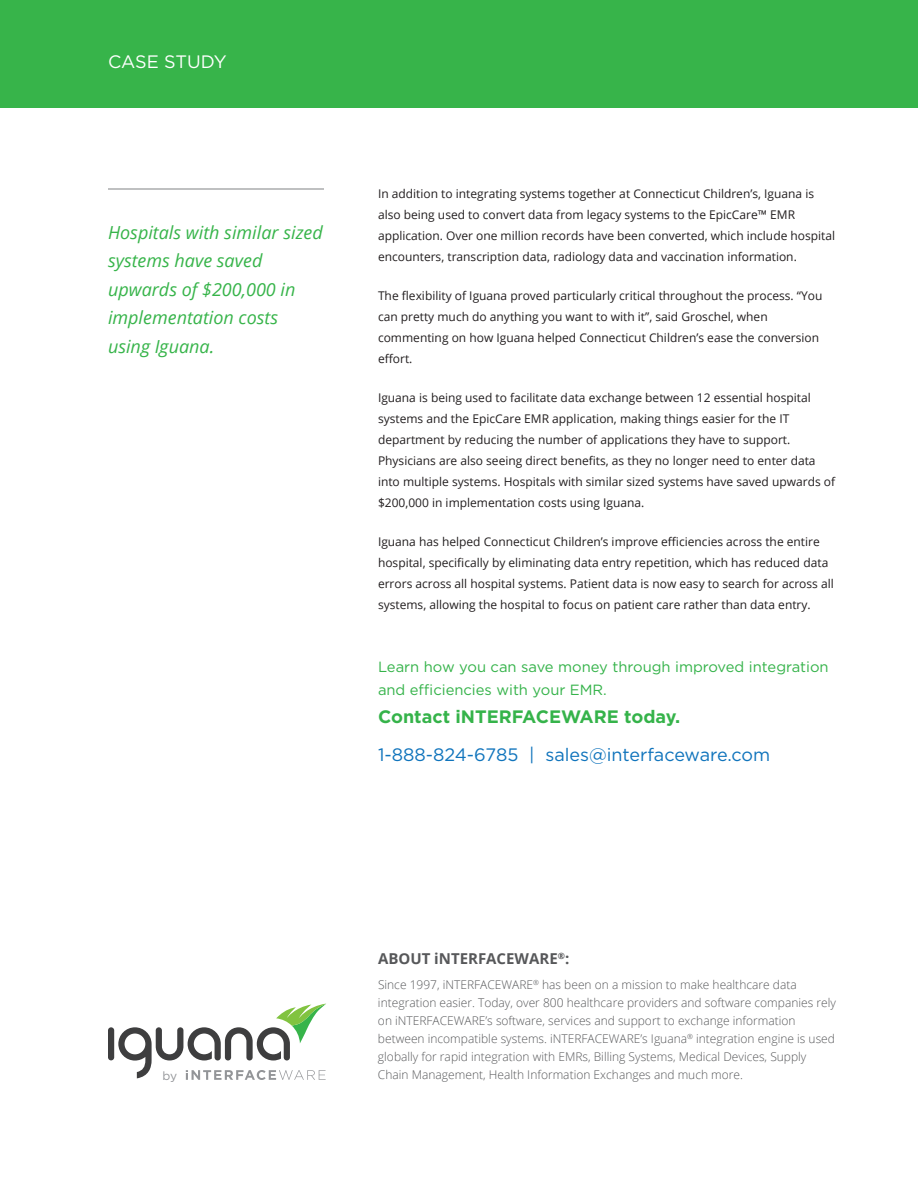
<style>
.page{position:relative;width:918px;height:1188px;background:#fff}
.page>*{position:absolute;margin:0;border:0;box-sizing:border-box;transform-origin:0 0}
.t1{font:italic 18px/28.5px "Open Sans";color:#37b44a}
.t2{font:18px "Gotham";color:#1074bc}
.t3{font:700 18px "Gotham";color:#35b34a}
.t4{font:18px "Gotham";color:#fff}
.t5{font:700 15px "Open Sans";color:#57585a}
.t6{font:14.85px/22.5px "Gotham";color:#35b34a}
.t7{font:12px/21px "Open Sans";color:#231f20}
.t8{font:300 12px/18px "Open Sans";color:#57585a}
.t9{font:12px "Gotham";color:#939598}
</style>
<div class="page">
<div style="left:0;top:0;width:918px;height:108px;background:#37b44a"></div>
<hr style="left:108px;top:189px;width:216px;height:1px;background:#808285">
<div style="left:108px;top:1027px;width:6px;height:33px;background:#3e3e3f;border-radius:3px"></div>
<svg style="left:118px;top:1004px;width:208px;height:76px"></svg>
<h1 class="t4" style="left:108px;top:50px;width:120px">CASE STUDY</h1>
<h1 class="t1" style="left:108px;top:217px;width:216px">Hospitals with similar sized systems have saved upwards of $200,000 in implementation costs using Iguana.</h1>
<p class="t7" style="left:378px;top:183px;width:459px">In addition to integrating systems together at Connecticut Children’s, Iguana is also being used to convert data from legacy systems to the EpicCare™ EMR application. Over one million records have been converted, which include hospital encounters, transcription data, radiology data and vaccination information.</p>
<p class="t7" style="left:378px;top:285px;width:446px">The flexibility of Iguana proved particularly critical throughout the process. “You can pretty much do anything you want to with it”, said Groschel, when commenting on how Iguana helped Connecticut Children’s ease the conversion effort.</p>
<p class="t7" style="left:378px;top:387px;width:459px">Iguana is being used to facilitate data exchange between 12 essential hospital systems and the EpicCare EMR application, making things easier for the IT department by reducing the number of applications they have to support.<br>Physicians are also seeing direct benefits, as they no longer need to enter data into multiple systems. Hospitals with similar sized systems have saved upwards of $200,000 in implementation costs using Iguana.</p>
<p class="t7" style="left:378px;top:531px;width:457px">Iguana has helped Connecticut Children’s improve efficiencies across the entire hospital, specifically by eliminating data entry repetition, which has reduced data errors across all hospital systems. Patient data is now easy to search for across all systems, allowing the hospital to focus on patient care rather than data entry.</p>
<p class="t6" style="left:378px;top:655px;width:452px">Learn how you can save money through improved integration and efficiencies with your EMR.</p>
<h1 class="t3" style="left:378px;top:705px;width:304px">Contact iNTERFACEWARE today.</h1>
<h1 class="t2" style="left:378px;top:743px;width:394px">1-888-824-6785 | sales@interfaceware.com</h1>
<p class="t5" style="left:378px;top:948px;width:193px">ABOUT iNTERFACEWARE<sup>®</sup>:</p>
<p class="t8" style="left:378px;top:976px;width:459px">Since 1997, iNTERFACEWARE<sup>®</sup> has been on a mission to make healthcare data integration easier. Today, over 800 healthcare providers and software companies rely on iNTERFACEWARE’s software, services and support to exchange information between incompatible systems. iNTERFACEWARE’s Iguana<sup>®</sup> integration engine is used globally for rapid integration with EMRs, Billing Systems, Medical Devices, Supply</p>
<p class="t9" style="left:162px;top:1068px;width:16px">by</p>
<p class="t8" style="left:378px;top:1066px;width:367px">Chain Management, Health Information Exchanges and much more.</p>
</div>
